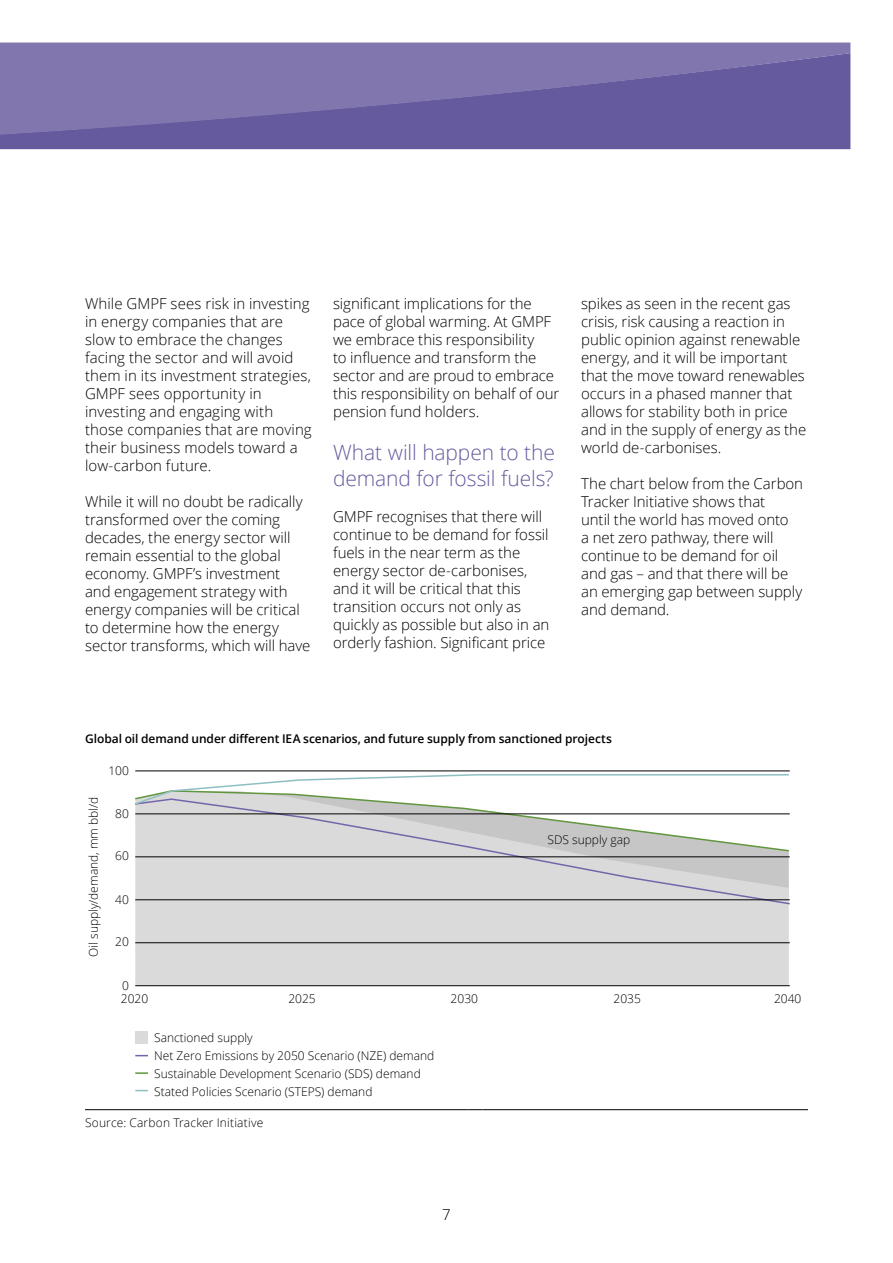
<style>
.page{position:relative;width:893px;height:1263px;background:#fff}
.page>*{position:absolute;margin:0;border:0;box-sizing:border-box;transform-origin:0 0}
.t1{font:300 21px/25.2px "Open Sans";letter-spacing:-.005em;color:#665a9f}
.t2{font:300 15px/18px "Open Sans";letter-spacing:-.005em;color:#000}
.t3{font:300 12px/18px "Open Sans";color:#000}
.t4{font:600 12px "Open Sans";letter-spacing:-.005em;color:#000}
</style>
<div class="page">
<svg style="left:0;top:43px;width:850px;height:106px;background:#7468a6"></svg>
<hr style="left:85px;top:1109px;width:383px;height:1px;background:#000">
<svg style="left:468px;top:1109px;width:15px;height:1px"></svg>
<hr style="left:483px;top:1109px;width:325px;height:1px;background:#000">
<div style="left:135px;top:905px;width:654px;height:80px;background:#dadada"></div>
<svg style="left:135px;top:852px;width:655px;height:53px;background:#d3d3d4"></svg>
<svg style="left:135px;top:774px;width:655px;height:78px"></svg>
<svg style="left:135px;top:1055px;width:13px;height:1px"></svg>
<svg style="left:135px;top:1072px;width:13px;height:2px"></svg>
<svg style="left:135px;top:1090px;width:13px;height:1px"></svg>
<hr style="left:135px;top:771px;width:655px;height:1px;background:#000">
<hr style="left:135px;top:814px;width:655px;height:1px;background:#000">
<hr style="left:135px;top:856px;width:655px;height:1px;background:#000">
<hr style="left:135px;top:899px;width:655px;height:1px;background:#000">
<hr style="left:135px;top:942px;width:655px;height:1px;background:#000">
<hr style="left:135px;top:985px;width:655px;height:1px;background:#000">
<div style="left:135px;top:1031px;width:13px;height:13px;background:#dadada"></div>
<p class="t2" style="left:85px;top:294px;width:228px">While GMPF sees risk in investing in energy companies that are slow to embrace the changes facing the sector and will avoid them in its investment strategies,<br>GMPF sees opportunity in investing and engaging with those companies that are moving their business models toward a low-carbon future.</p>
<p class="t2" style="left:85px;top:492px;width:227px">While it will no doubt be radically transformed over the coming decades, the energy sector will remain essential to the global economy. GMPF’s investment<br>and engagement strategy with energy companies will be critical to determine how the energy sector transforms, which will have</p>
<p class="t2" style="left:333px;top:294px;width:228px">significant implications for the pace of global warming. At GMPF we embrace this responsibility<br>to influence and transform the sector and are proud to embrace this responsibility on behalf of our pension fund holders.</p>
<h1 class="t1" style="left:333px;top:440px;width:223px">What will happen to the demand for fossil fuels?</h1>
<p class="t2" style="left:333px;top:507px;width:218px">GMPF recognises that there will continue to be demand for fossil fuels in the near term as the energy sector de-carbonises, and it will be critical that this transition occurs not only as quickly as possible but also in an orderly fashion. Significant price</p>
<p class="t2" style="left:581px;top:294px;width:227px">spikes as seen in the recent gas crisis, risk causing a reaction in public opinion against renewable energy, and it will be important that the move toward renewables occurs in a phased manner that allows for stability both in price and in the supply of energy as the world de-carbonises.</p>
<p class="t2" style="left:581px;top:474px;width:224px">The chart below from the Carbon<br>Tracker Initiative shows that<br>until the world has moved onto<br>a net zero pathway, there will continue to be demand for oil and gas – and that there will be an emerging gap between supply and demand.</p>
<p class="t4" style="left:85px;top:730px;width:528px">Global oil demand under different IEA scenarios, and future supply from sanctioned projects</p>
<p class="t3" style="left:84px;top:957px;width:162px;rotate:-90deg">Oil supply/demand, mm bbl/d</p>
<p class="t3" style="left:108px;top:761px;width:22px">100</p>
<p class="t3" style="left:115px;top:804px;width:15px">80</p>
<p class="t3" style="left:115px;top:846px;width:15px">60</p>
<p class="t3" style="left:115px;top:890px;width:15px">40</p>
<p class="t3" style="left:115px;top:933px;width:15px">20</p>
<p class="t3" style="left:122px;top:976px;width:8px">0</p>
<p class="t3" style="left:121px;top:989px;width:29px">2020</p>
<p class="t3" style="left:288px;top:989px;width:29px">2025</p>
<p class="t3" style="left:451px;top:989px;width:29px">2030</p>
<p class="t3" style="left:154px;top:1028px;width:282px">Sanctioned supply<br>Net Zero Emissions by 2050 Scenario (NZE) demand Sustainable Development Scenario (SDS) demand Stated Policies Scenario (STEPS) demand</p>
<p class="t3" style="left:85px;top:1114px;width:180px">Source: Carbon Tracker Initiative</p>
<p class="t2" style="left:442px;top:1205px;width:10px">7</p>
<p class="t3" style="left:547px;top:830px;width:84px">SDS supply gap</p>
<p class="t3" style="left:614px;top:989px;width:29px">2035</p>
<p class="t3" style="left:774px;top:989px;width:29px">2040</p>
</div>
